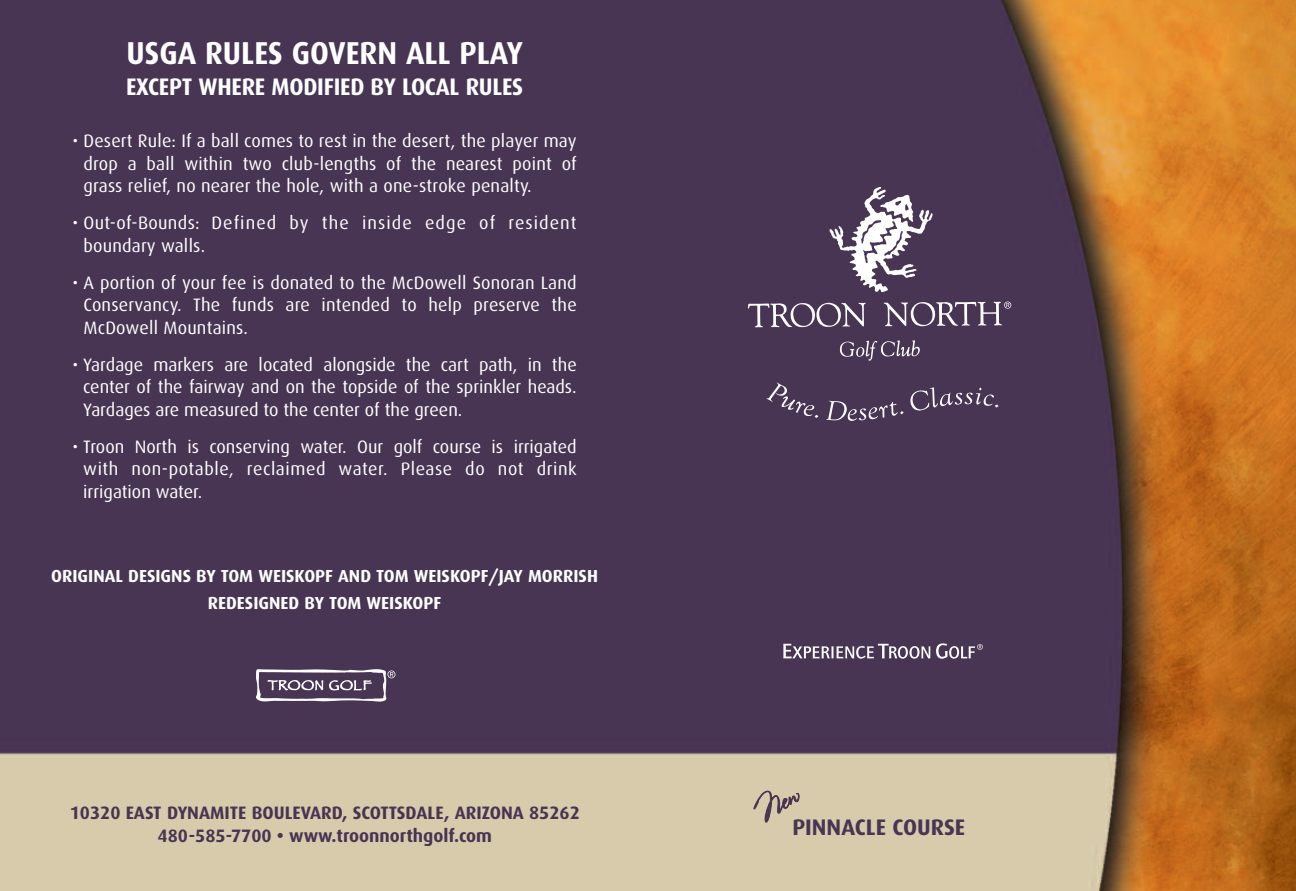
<style>
.page{position:relative;width:1296px;height:891px;background:#fff}
.page>*{position:absolute;margin:0;border:0;box-sizing:border-box;transform-origin:0 0}
.t1{font:700 31.72px "Dax";color:#fff;scale:.95 1}
.t2{font:700 23.85px "Dax";letter-spacing:-.01em;color:#fff;scale:.95 1}
.t3{font:700 22.5px "Dax";color:#483453}
.t4{font:18px/22.5px "Dax";letter-spacing:.01em;color:#fff;text-align:justify}
.t5{font:700 18px/22.5px "Dax";color:#483453;text-align:center}
.t6{font:18px/22.5px "Dax";letter-spacing:.055em;color:#fff}
.t7{font:700 17.55px/27px "Dax";color:#fff;text-align:center}
</style>
<div class="page">
<img style="left:0;top:0;width:1296px;height:891px">
<svg style="left:783px;top:644px;width:147px;height:15px"></svg>
<svg style="left:936px;top:643px;width:47px;height:16px"></svg>
<svg style="left:829px;top:187px;width:104px;height:105px"></svg>
<svg style="left:748px;top:303px;width:118px;height:25px"></svg>
<svg style="left:840px;top:340px;width:80px;height:21px;background:#695972"></svg>
<svg style="left:884px;top:302px;width:127px;height:24px"></svg>
<svg style="left:766px;top:383px;width:52px;height:35px;background:#5c4c67"></svg>
<svg style="left:826px;top:401px;width:78px;height:20px;background:#685872"></svg>
<svg style="left:910px;top:387px;width:88px;height:24px;background:#61516c"></svg>
<svg style="left:256px;top:669px;width:139px;height:33px;background:#76687f"></svg>
<div style="left:749px;top:787px;width:53px;height:37px;background:#d7cbab"></div>
<h1 class="t1" style="left:126px;top:35px;width:419px">USGA RULES GOVERN ALL PLAY</h1>
<h2 class="t2" style="left:126px;top:73px;width:420px">EXCEPT WHERE MODIFIED BY LOCAL RULES</h2>
<p class="t4" style="left:84px;top:130px;width:495px;text-indent:-11px">• Desert Rule: If a ball comes to rest in the desert, the player may drop a ball within two club-lengths of the nearest point of grass relief, no nearer the hole, with a one-stroke penalty.</p>
<p class="t6" style="left:84px;top:212px;width:495px;text-indent:-11px">• Out-of-Bounds: Defined by the inside edge of resident boundary walls.</p>
<p class="t4" style="left:84px;top:271px;width:495px;text-indent:-11px">• A portion of your fee is donated to the McDowell Sonoran Land Conservancy. The funds are intended to help preserve the McDowell Mountains.</p>
<p class="t4" style="left:83px;top:353px;width:495px;text-indent:-11px">• Yardage markers are located alongside the cart path, in the center of the fairway and on the topside of the sprinkler heads.<br>Yardages are measured to the center of the green.</p>
<p class="t4" style="left:83px;top:435px;width:495px;text-indent:-11px">• Troon North is conserving water. Our golf course is irrigated with non-potable, reclaimed water. Please do not drink irrigation water.</p>
<p class="t7" style="left:51px;top:562px;width:548px">ORIGINAL DESIGNS BY TOM WEISKOPF AND TOM WEISKOPF/JAY MORRISH<br>REDESIGNED BY TOM WEISKOPF</p>
<p class="t5" style="left:70px;top:802px;width:512px">10320 EAST DYNAMITE BOULEVARD, SCOTTSDALE, ARIZONA 85262<br>480-585-7700 • www.troonnorthgolf.com</p>
<p class="t3" style="left:792px;top:815px;width:174px">PINNACLE COURSE</p>
</div>
